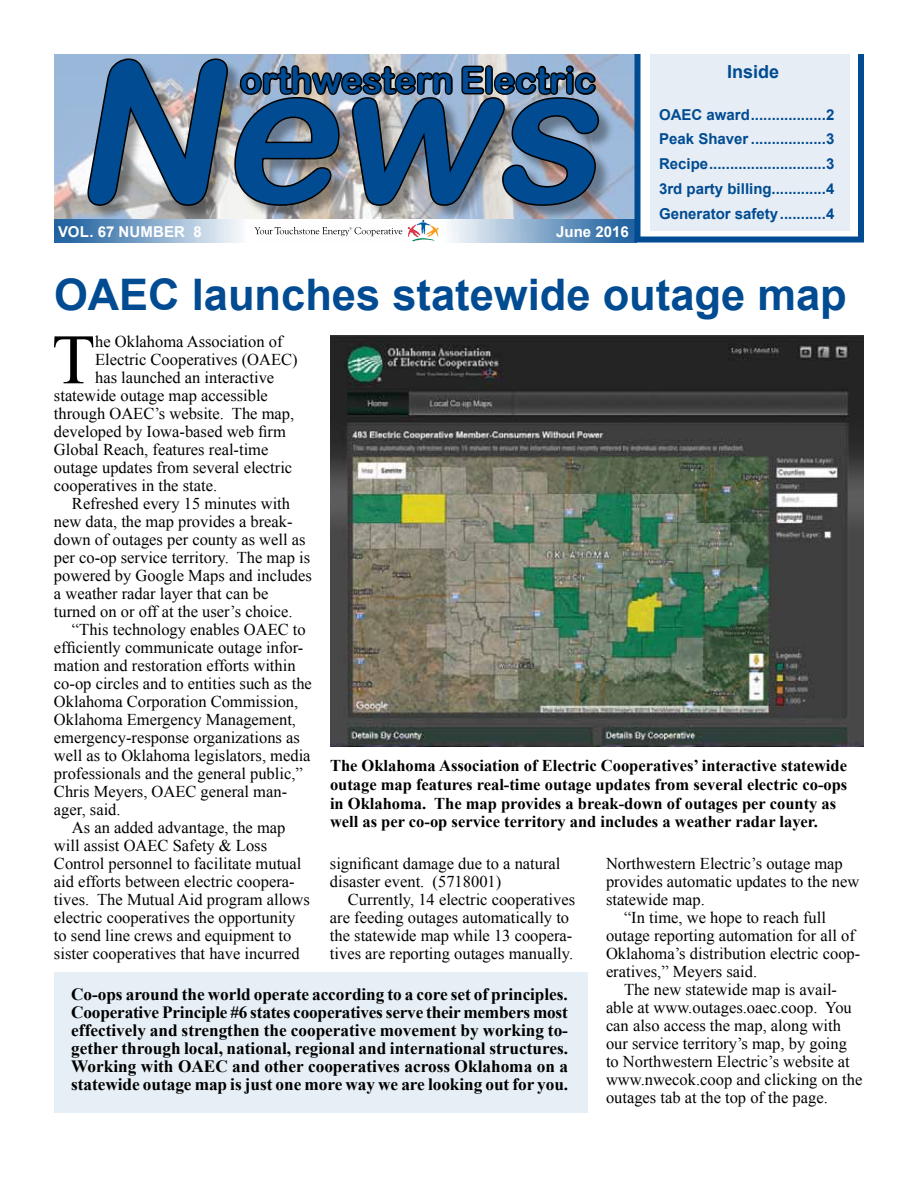
<style>
.page{position:relative;width:918px;height:1188px;background:#fff}
.page>*{position:absolute;margin:0;border:0;box-sizing:border-box;transform-origin:0 0}
.t1{font:italic 195px "Arial Rounded MT Bold";color:#004b92}
.t2{font:70.8px "Times New Roman";color:#000}
.t3{font:700 43.5px "Arial";color:#004b92}
.t4{font:36px "Arial Rounded MT Bold";color:#004b92}
.t5{font:700 18px "Arial";color:#004b92}
.t6{font:700 17.25px/18px "Times New Roman";letter-spacing:-.005em;color:#000;text-align:justify}
.t7{font:16.5px/18px "Times New Roman";color:#000}
.t8{font:700 16.5px/18.8px "Times New Roman";color:#000}
.t9{font:700 15px/24.8px "Arial";color:#004b92;text-align:justify}
.t10{font:700 15px "Arial";color:#fff}
</style>
<div class="page">
<div style="left:54px;top:972px;width:534px;height:140px;background:#e6eff5"></div>
<img style="left:54px;top:54px;width:580px;height:166px">
<div style="left:89px;top:60px;width:525px;height:162px;background:#000;opacity:.35"></div>
<img style="left:85px;top:56px;width:516px;height:152px">
<img style="left:54px;top:220px;width:580px;height:22px">
<div style="left:650px;top:54px;width:199px;height:176px;background:#e6edf4"></div>
<div style="left:634px;top:54px;width:6px;height:187px;background:#004b92"></div>
<div style="left:634px;top:237px;width:230px;height:6px;background:#004b92"></div>
<div style="left:858px;top:54px;width:6px;height:185px;background:#004b92"></div>
<svg style="left:408px;top:220px;width:31px;height:22px"></svg>
<svg style="left:255px;top:227px;width:147px;height:9px"></svg>
<img style="left:330px;top:336px;width:534px;height:410px">
<h1 class="t1" style="left:71px;top:17px;width:567px">News</h1>
<h3 class="t4" style="left:240px;top:59px;width:358px">orthwestern Electric</h3>
<p class="t10" style="left:58px;top:221px;width:145px">VOL. 67 NUMBER 8</p>
<p class="t10" style="left:556px;top:221px;width:74px">June 2016</p>
<p class="t5" style="left:727px;top:60px;width:54px">Inside</p>
<p class="t9" style="left:659px;top:102px;width:177px">OAEC award..................2<br>Peak Shaver ..................3<br>Recipe............................3<br>3rd party billing.............4<br>Generator safety...........4</p>
<h3 class="t3" style="left:54px;top:266px;width:794px">OAEC launches statewide outage map</h3>
<h2 class="t2" style="left:52px;top:312px;width:45px">T</h2>
<p class="t7" style="left:95px;top:333px;width:189px">he Oklahoma Association of</p>
<p class="t7" style="left:95px;top:351px;width:204px">Electric Cooperatives (OAEC)</p>
<p class="t7" style="left:95px;top:369px;width:181px">has launched an interactive</p>
<p class="t7" style="left:54px;top:387px;width:215px">statewide outage map accessible</p>
<p class="t7" style="left:54px;top:405px;width:242px">through OAEC’s website. The map,</p>
<p class="t7" style="left:54px;top:423px;width:233px">developed by Iowa-based web firm</p>
<p class="t7" style="left:54px;top:441px;width:216px">Global Reach, features real-time</p>
<p class="t7" style="left:54px;top:459px;width:240px">outage updates from several electric</p>
<p class="t7" style="left:54px;top:477px;width:165px">cooperatives in the state.</p>
<p class="t7" style="left:72px;top:495px;width:220px">Refreshed every 15 minutes with</p>
<p class="t7" style="left:54px;top:513px;width:240px">new data, the map provides a break-</p>
<p class="t7" style="left:54px;top:531px;width:253px">down of outages per county as well as</p>
<p class="t7" style="left:54px;top:549px;width:258px">per co-op service territory. The map is</p>
<p class="t7" style="left:54px;top:567px;width:259px">powered by Google Maps and includes</p>
<p class="t7" style="left:54px;top:585px;width:216px">a weather radar layer that can be</p>
<p class="t7" style="left:54px;top:603px;width:240px">turned on or off at the user’s choice.</p>
<p class="t7" style="left:72px;top:621px;width:235px">“This technology enables OAEC to</p>
<p class="t7" style="left:54px;top:639px;width:251px">efficiently communicate outage infor-</p>
<p class="t7" style="left:54px;top:657px;width:243px">mation and restoration efforts within</p>
<p class="t7" style="left:54px;top:675px;width:259px">co-op circles and to entities such as the</p>
<p class="t7" style="left:54px;top:693px;width:246px">Oklahoma Corporation Commission,</p>
<p class="t7" style="left:54px;top:711px;width:244px">Oklahoma Emergency Management,</p>
<p class="t7" style="left:54px;top:729px;width:247px">emergency-response organizations as</p>
<p class="t7" style="left:54px;top:747px;width:258px">well as to Oklahoma legislators, media</p>
<p class="t7" style="left:54px;top:765px;width:250px">professionals and the general public,”</p>
<p class="t7" style="left:54px;top:783px;width:235px">Chris Meyers, OAEC general man-</p>
<p class="t7" style="left:54px;top:801px;width:68px">ager, said.</p>
<p class="t7" style="left:72px;top:819px;width:215px">As an added advantage, the map</p>
<p class="t7" style="left:54px;top:837px;width:215px">will assist OAEC Safety &amp; Loss</p>
<p class="t7" style="left:54px;top:855px;width:249px">Control personnel to facilitate mutual</p>
<p class="t7" style="left:54px;top:873px;width:242px">aid efforts between electric coopera-</p>
<p class="t7" style="left:54px;top:891px;width:257px">tives. The Mutual Aid program allows</p>
<p class="t7" style="left:54px;top:909px;width:243px">electric cooperatives the opportunity</p>
<p class="t7" style="left:54px;top:927px;width:239px">to send line crews and equipment to</p>
<p class="t7" style="left:54px;top:945px;width:247px">sister cooperatives that have incurred</p>
<p class="t8" style="left:330px;top:756px;width:519px">The Oklahoma Association of Electric Cooperatives’ interactive statewide outage map features real-time outage updates from several electric co-ops in Oklahoma. The map provides a break-down of outages per county as well as per co-op service territory and includes a weather radar layer.</p>
<p class="t7" style="left:330px;top:854px;width:232px">significant damage due to a natural disaster event. (5718001)</p>
<p class="t7" style="left:330px;top:890px;width:247px;text-indent:18px">Currently, 14 electric cooperatives are feeding outages automatically to the statewide map while 13 coopera&shy;tives are reporting outages manually.</p>
<p class="t7" style="left:606px;top:854px;width:238px">Northwestern Electric’s outage map</p>
<p class="t7" style="left:606px;top:872px;width:255px">provides automatic updates to the new</p>
<p class="t7" style="left:606px;top:890px;width:100px">statewide map.</p>
<p class="t7" style="left:624px;top:908px;width:204px">“In time, we hope to reach full</p>
<p class="t7" style="left:606px;top:926px;width:250px">outage reporting automation for all of</p>
<p class="t7" style="left:606px;top:944px;width:256px">Oklahoma’s distribution electric coop-</p>
<p class="t7" style="left:606px;top:962px;width:153px">eratives,” Meyers said.</p>
<p class="t7" style="left:624px;top:980px;width:215px">The new statewide map is avail-</p>
<p class="t7" style="left:606px;top:998px;width:247px">able at www.outages.oaec.coop. You</p>
<p class="t7" style="left:606px;top:1016px;width:237px">can also access the map, along with</p>
<p class="t7" style="left:606px;top:1034px;width:243px">our service territory’s map, by going</p>
<p class="t7" style="left:606px;top:1052px;width:245px">to Northwestern Electric’s website at</p>
<p class="t7" style="left:606px;top:1070px;width:258px">www.nwecok.coop and clicking on the</p>
<p class="t7" style="left:606px;top:1088px;width:223px">outages tab at the top of the page.</p>
<p class="t6" style="left:71px;top:985px;width:498px">Co-ops around the world operate according to a core set of principles.<br>Cooperative Principle #6 states cooperatives serve their members most effectively and strengthen the cooperative movement by working to&shy;gether through local, national, regional and international structures.<br>Working with OAEC and other cooperatives across Oklahoma on a statewide outage map is just one more way we are looking out for you.</p>
</div>
